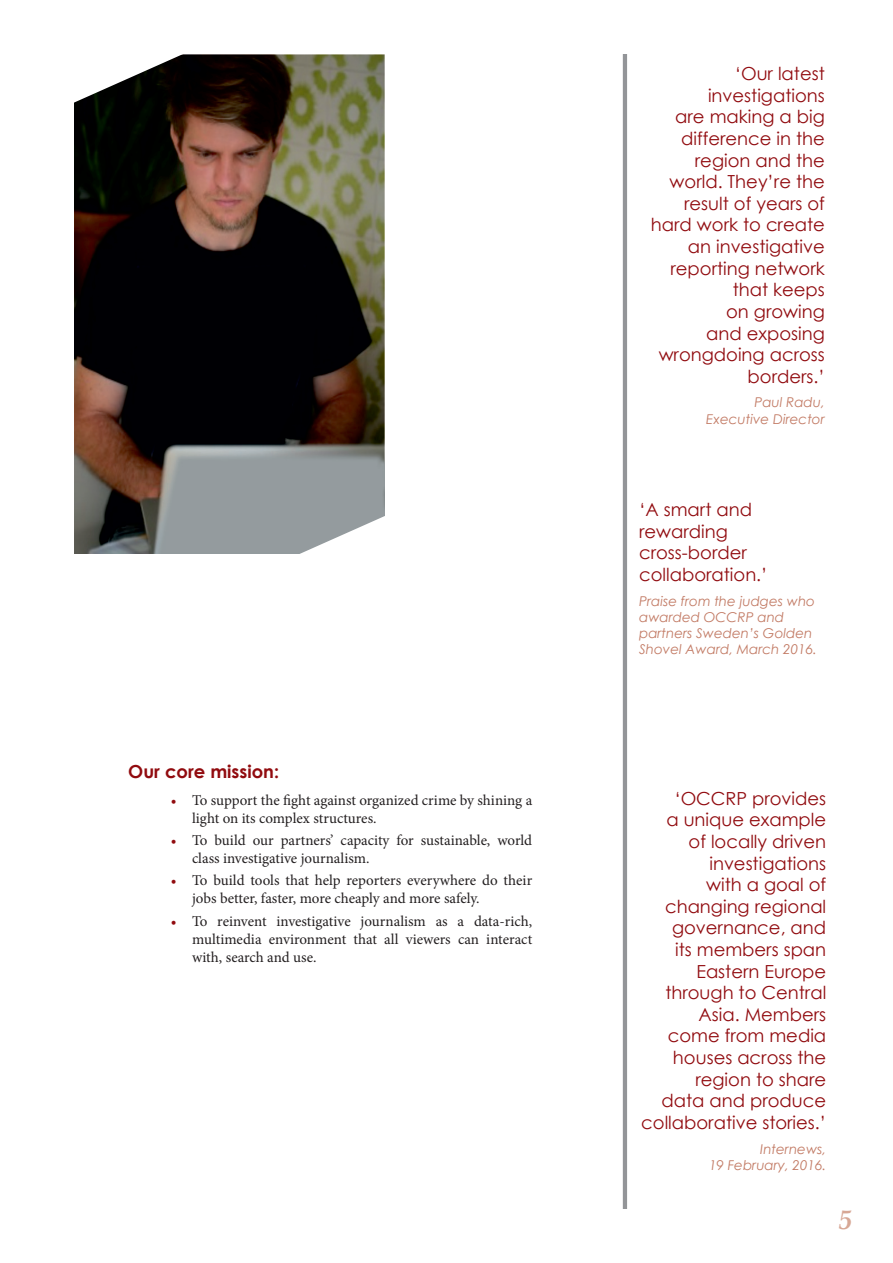
<style>
.page{position:relative;width:893px;height:1263px;background:#fff}
.page>*{position:absolute;margin:0;border:0;box-sizing:border-box;transform-origin:0 0}
.t1{font:italic 700 27px "Book Antiqua";color:#d7a795}
.t2{font:18px/21.6px "Century Gothic";color:#910b0f;text-align:right}
.t3{font:700 18px "Century Gothic";color:#910b0f}
.t4{font:15px/18px "Minion Pro";letter-spacing:-.005em;color:#231f20}
.t5{font:italic 13.5px/16.2px "Century Gothic";color:#c27a64;text-align:right}
.s1{color:#910b0f}
</style>
<div class="page">
<img style="left:75px;top:54px;width:309px;height:499px">
<hr style="left:623px;top:54px;width:4px;height:1155px;background:#939598">
<svg style="left:252px;top:466px;width:133px;height:88px;background:#a2a8ab"></svg>
<svg style="left:74px;top:54px;width:169px;height:82px"></svg>
<p class="t3" style="left:128px;top:758px;width:152px">Our core mission:</p>
<p class="t4" style="left:192px;top:791px;width:342px;text-indent:-21px"><span class="s1">•</span> To support the fight against organized crime by shining a light on its complex structures.</p>
<p class="t4" style="left:192px;top:831px;width:342px;text-indent:-21px"><span class="s1">•</span> To build our partners’ capacity for sustainable, world class investigative journalism.</p>
<p class="t4" style="left:192px;top:871px;width:342px;text-indent:-21px"><span class="s1">•</span> To build tools that help reporters everywhere do their jobs better, faster, more cheaply and more safely.</p>
<p class="t4" style="left:192px;top:912px;width:342px;text-align:justify;text-indent:-21px"><span class="s1">•</span> To reinvent investigative journalism as a data-rich, multimedia environment that all viewers can interact with, search and use.</p>
<p class="t2" style="left:651px;top:63px;width:175px">‘Our latest investigations<br>are making a big difference in the region and the world. They’re the result of years of hard work to create an investigative reporting network that keeps<br>on growing<br>and exposing wrongdoing across borders.’</p>
<p class="t5" style="left:706px;top:394px;width:120px">Paul Radu,<br>Executive Director</p>
<p class="t2" style="left:639px;top:499px;width:130px;text-align:left">‘A smart and rewarding cross-border collaboration.’</p>
<p class="t5" style="left:639px;top:592px;width:179px;text-align:left">Praise from the judges who awarded OCCRP and partners Sweden’s Golden<br>Shovel Award, March 2016.</p>
<p class="t2" style="left:641px;top:787px;width:186px">‘OCCRP provides<br>a unique example<br>of locally driven investigations<br>with a goal of changing regional governance, and<br>its members span<br>Eastern Europe through to Central<br>Asia. Members<br>come from media houses across the region to share<br>data and produce collaborative stories.’</p>
<p class="t5" style="left:709px;top:1140px;width:119px">Internews,<br>19 February, 2016.</p>
<h1 class="t1" style="left:839px;top:1201px;width:15px">5</h1>
</div>
